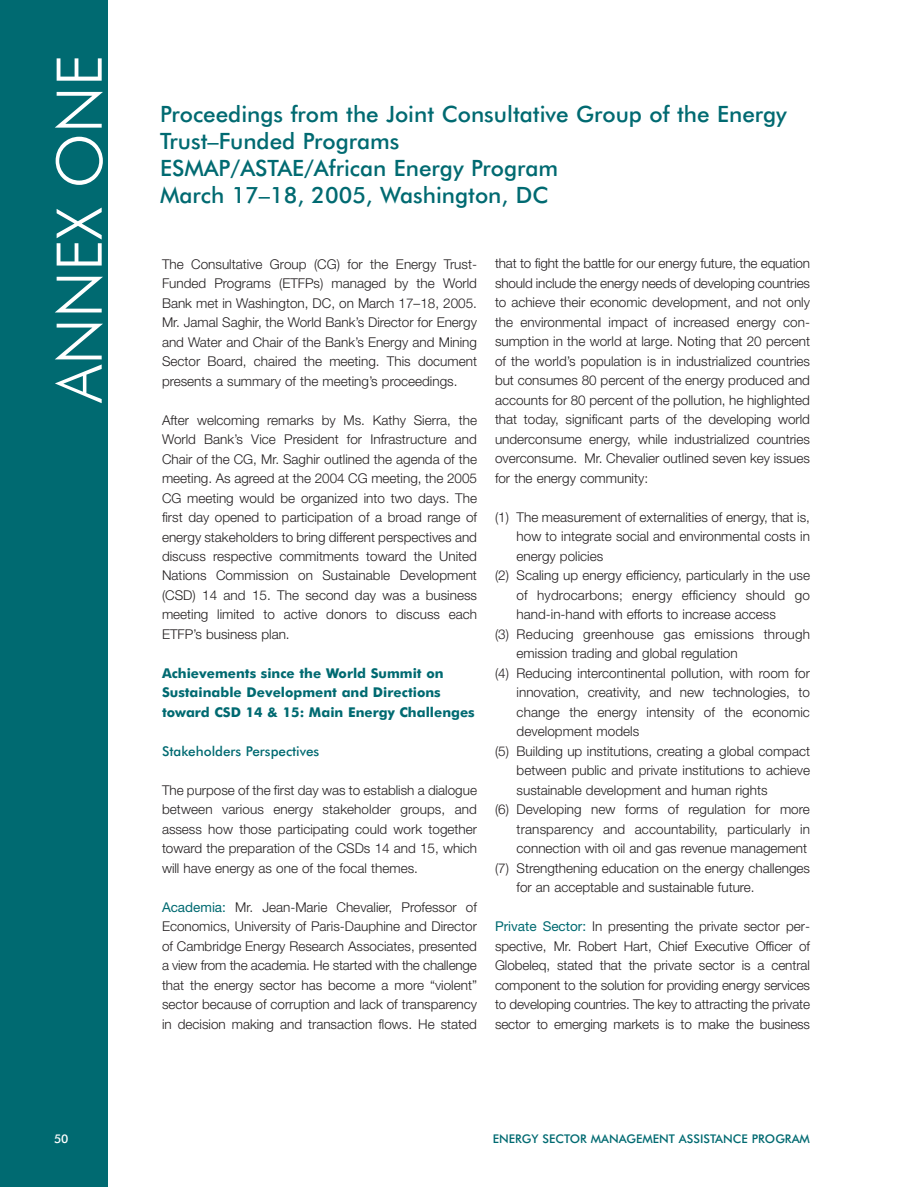
<style>
.page{position:relative;width:918px;height:1188px;background:#fff}
.page>*{position:absolute;margin:0;border:0;box-sizing:border-box;transform-origin:0 0}
.t1{font:300 63px "Futura BT";color:#fff}
.t2{font:500 22.5px/27px "Futura BT";color:#006a71}
.t3{font:300 13.5px/19.5px "Helvetica Neue";color:#231f20;text-align:justify}
.t4{font:700 13.5px/19.5px "Futura BT";color:#006a71}
.t5{font:300 13.5px "Helvetica Neue";letter-spacing:.02em;color:#231f20}
.t6{font:500 13.5px "Futura BT";color:#006a71}
.t7{font:500 12px "Futura BT";color:#006a71}
.t8{font:500 12px "Futura BT";color:#fff}
.s1{font-weight:400;color:#006a71}
</style>
<div class="page">
<div style="left:0;top:0;width:108px;height:1187px;background:#006a71"></div>
<h1 class="t1" style="left:54px;top:403px;width:350px;rotate:-90deg">ANNEX ONE</h1>
<h2 class="t2" style="left:160px;top:102px;width:628px">Proceedings from the Joint Consultative Group of the Energy Trust–Funded Programs<br>ESMAP/ASTAE/African Energy Program<br>March 17–18, 2005, Washington, DC</h2>
<p class="t3" style="left:162px;top:255px;width:317px">The Consultative Group (CG) for the Energy Trust-Funded Programs (ETFPs) managed by the World Bank met in Washington, DC, on March 17–18, 2005.<br>Mr. Jamal Saghir, the World Bank’s Director for Energy and Water and Chair of the Bank’s Energy and Mining Sector Board, chaired the meeting. This document presents a summary of the meeting’s proceedings.</p>
<p class="t3" style="left:162px;top:411px;width:317px">After welcoming remarks by Ms. Kathy Sierra, the World Bank’s Vice President for Infrastructure and Chair of the CG, Mr. Saghir outlined the agenda of the meeting. As agreed at the 2004 CG meeting, the 2005<br>CG meeting would be organized into two days. The first day opened to participation of a broad range of energy stakeholders to bring different perspectives and discuss respective commitments toward the United Nations Commission on Sustainable Development (CSD) 14 and 15. The second day was a business meeting limited to active donors to discuss each ETFP’s business plan.</p>
<p class="t4" style="left:162px;top:665px;width:314px">Achievements since the World Summit on<br>Sustainable Development and Directions toward CSD 14 &amp; 15: Main Energy Challenges</p>
<p class="t6" style="left:162px;top:746px;width:159px">Stakeholders Perspectives</p>
<p class="t3" style="left:162px;top:782px;width:317px">The purpose of the first day was to establish a dialogue between various energy stakeholder groups, and assess how those participating could work together toward the preparation of the CSDs 14 and 15, which will have energy as one of the focal themes.</p>
<p class="t3" style="left:162px;top:899px;width:317px"><span class="s1">Academia:</span> Mr. Jean-Marie Chevalier, Professor of Economics, University of Paris-Dauphine and Director of Cambridge Energy Research Associates, presented a view from the academia. He started with the challenge that the energy sector has become a more “violent” sector because of corruption and lack of transparency in decision making and transaction flows. He stated</p>
<p class="t3" style="left:495px;top:255px;width:317px">that to fight the battle for our energy future, the equation should include the energy needs of developing countries to achieve their economic development, and not only the environmental impact of increased energy con&shy;sumption in the world at large. Noting that 20 percent of the world’s population is in industrialized countries but consumes 80 percent of the energy produced and accounts for 80 percent of the pollution, he highlighted that today, significant parts of the developing world underconsume energy, while industrialized countries overconsume. Mr. Chevalier outlined seven key issues for the energy community:</p>
<p class="t3" style="left:495px;top:509px;width:316px">(1) The measurement of externalities of energy, that is,</p>
<p class="t3" style="left:517px;top:528px;width:295px">how to integrate social and environmental costs in</p>
<p class="t3" style="left:517px;top:548px;width:88px">energy policies</p>
<p class="t3" style="left:495px;top:567px;width:317px">(2) Scaling up energy efficiency, particularly in the use</p>
<p class="t3" style="left:517px;top:587px;width:295px">of hydrocarbons; energy efficiency should go</p>
<p class="t3" style="left:517px;top:606px;width:261px">hand-in-hand with efforts to increase access</p>
<p class="t5" style="left:495px;top:629px;width:317px">(3) Reducing greenhouse gas emissions through</p>
<p class="t3" style="left:517px;top:645px;width:223px">emission trading and global regulation</p>
<p class="t3" style="left:495px;top:665px;width:317px">(4) Reducing intercontinental pollution, with room for</p>
<p class="t3" style="left:517px;top:684px;width:295px">innovation, creativity, and new technologies, to</p>
<p class="t3" style="left:517px;top:704px;width:295px">change the energy intensity of the economic</p>
<p class="t3" style="left:517px;top:723px;width:124px">development models</p>
<p class="t3" style="left:495px;top:743px;width:317px">(5) Building up institutions, creating a global compact</p>
<p class="t3" style="left:517px;top:762px;width:295px">between public and private institutions to achieve</p>
<p class="t3" style="left:517px;top:782px;width:252px">sustainable development and human rights</p>
<p class="t3" style="left:495px;top:801px;width:316px">(6) Developing new forms of regulation for more</p>
<p class="t3" style="left:517px;top:821px;width:295px">transparency and accountability, particularly in</p>
<p class="t3" style="left:517px;top:840px;width:292px">connection with oil and gas revenue management</p>
<p class="t3" style="left:495px;top:860px;width:317px">(7) Strengthening education on the energy challenges</p>
<p class="t3" style="left:517px;top:879px;width:240px">for an acceptable and sustainable future.</p>
<p class="t3" style="left:495px;top:918px;width:317px"><span class="s1">Private Sector:</span> In presenting the private sector per&shy;spective, Mr. Robert Hart, Chief Executive Officer of Globeleq, stated that the private sector is a central component to the solution for providing energy services to developing countries. The key to attracting the private sector to emerging markets is to make the business</p>
<p class="t8" style="left:54px;top:1134px;width:16px">50</p>
<p class="t7" style="left:493px;top:1134px;width:319px">ENERGY SECTOR MANAGEMENT ASSISTANCE PROGRAM</p>
</div>
